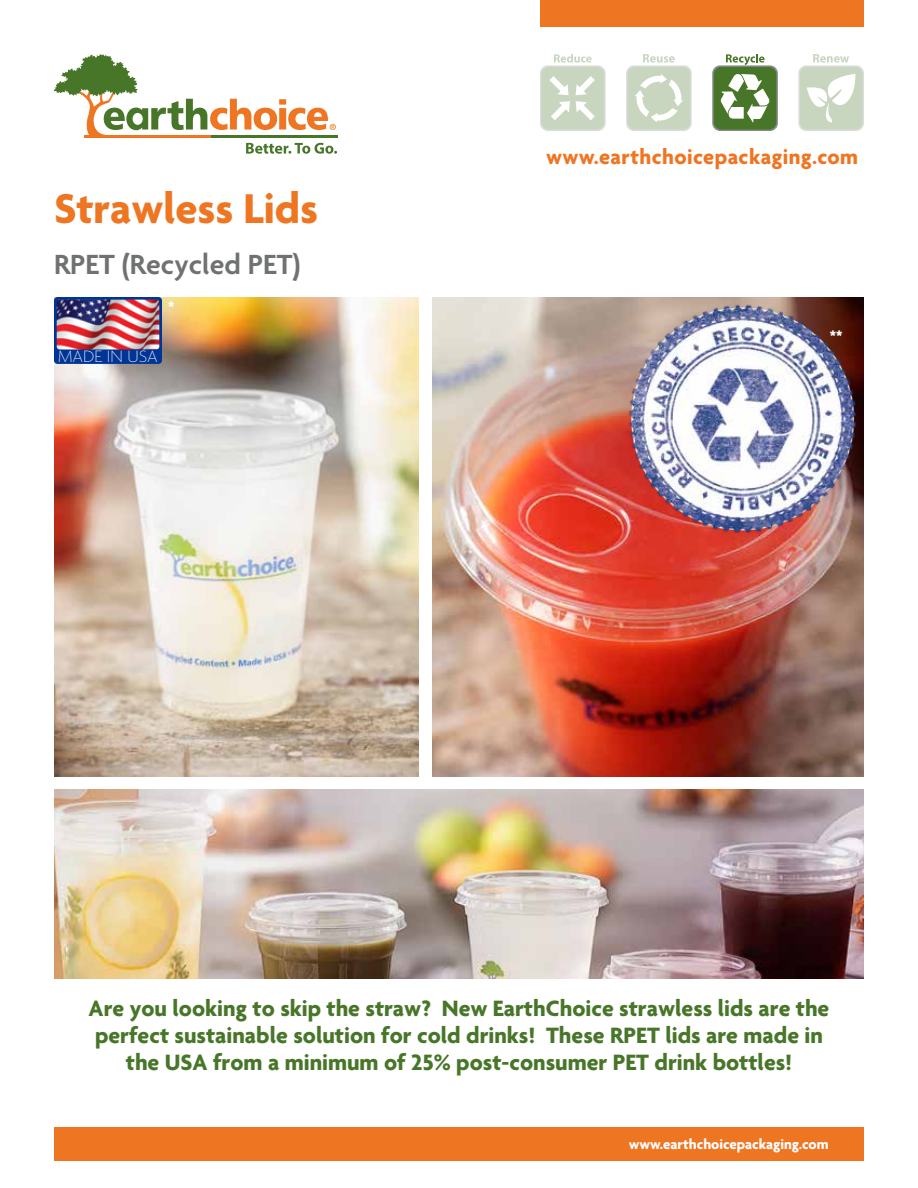
<style>
.page{position:relative;width:918px;height:1188px;background:#fff}
.page>*{position:absolute;margin:0;border:0;box-sizing:border-box;transform-origin:0 0}
.t1{font:700 45px "Agenda";color:#ee7623}
.t2{font:600 30px "Agenda";color:#6f7271}
.t3{font:700 24px/27px "Agenda";color:#487629;text-align:center}
.t4{font:700 22.5px "Agenda";letter-spacing:.02em;color:#ee7623}
.t5{font:100 17.85px "Agenda";color:#fff}
.t6{font:700 15px "Agenda";color:#fff}
.t7{font:900 13.5px "Agenda";color:#fff}
</style>
<div class="page">
<img style="left:432px;top:297px;width:432px;height:479px">
<img style="left:54px;top:297px;width:364px;height:479px">
<img style="left:54px;top:790px;width:810px;height:189px">
<svg style="left:246px;top:143px;width:91px;height:11px"></svg>
<hr style="left:211px;top:135px;width:127px;height:2px;background:#487629">
<svg style="left:54px;top:54px;width:282px;height:83px"></svg>
<svg style="left:540px;top:65px;width:66px;height:66px"></svg>
<div style="left:541px;top:67px;width:63px;height:63px;background:#c8d6bf;border-radius:8px"></div>
<svg style="left:554px;top:54px;width:38px;height:9px"></svg>
<svg style="left:576px;top:76px;width:19px;height:19px"></svg>
<svg style="left:549px;top:76px;width:20px;height:19px"></svg>
<svg style="left:576px;top:101px;width:19px;height:19px"></svg>
<svg style="left:551px;top:101px;width:19px;height:19px"></svg>
<svg style="left:798px;top:65px;width:66px;height:66px"></svg>
<div style="left:800px;top:67px;width:63px;height:63px;background:#c8d6bf;border-radius:8px"></div>
<svg style="left:813px;top:54px;width:36px;height:9px"></svg>
<svg style="left:807px;top:74px;width:48px;height:49px"></svg>
<svg style="left:626px;top:65px;width:66px;height:66px"></svg>
<div style="left:628px;top:67px;width:62px;height:63px;background:#c8d6bf;border-radius:8px"></div>
<svg style="left:643px;top:54px;width:32px;height:9px"></svg>
<svg style="left:635px;top:74px;width:48px;height:48px"></svg>
<svg style="left:712px;top:65px;width:66px;height:66px"></svg>
<div style="left:714px;top:67px;width:62px;height:63px;background:#487629;border-radius:8px"></div>
<svg style="left:726px;top:54px;width:39px;height:11px"></svg>
<svg style="left:721px;top:74px;width:48px;height:48px"></svg>
<div style="left:540px;top:0;width:324px;height:27px;background:#ee7623"></div>
<div style="left:54px;top:1127px;width:810px;height:34px;background:#ee7623"></div>
<svg style="left:54px;top:297px;width:108px;height:67px;background:#093994"></svg>
<img style="left:57px;top:300px;width:102px;height:49px">
<img style="left:622px;top:297px;width:242px;height:242px">
<h1 class="t1" style="left:54px;top:184px;width:265px">Strawless Lids</h1>
<p class="t2" style="left:54px;top:248px;width:248px">RPET (Recycled PET)</p>
<p class="t7" style="left:168px;top:300px;width:8px">*</p>
<p class="t5" style="left:58px;top:347px;width:101px">MADE IN USA</p>
<p class="t4" style="left:546px;top:144px;width:313px">www.earthchoicepackaging.com</p>
<p class="t7" style="left:830px;top:329px;width:14px">**</p>
<p class="t3" style="left:89px;top:996px;width:742px">Are you looking to skip the straw? New EarthChoice strawless lids are the perfect sustainable solution for cold drinks! These RPET lids are made in the USA from a minimum of 25% post-consumer PET drink bottles!</p>
<p class="t6" style="left:629px;top:1137px;width:201px">www.earthchoicepackaging.com</p>
</div>
